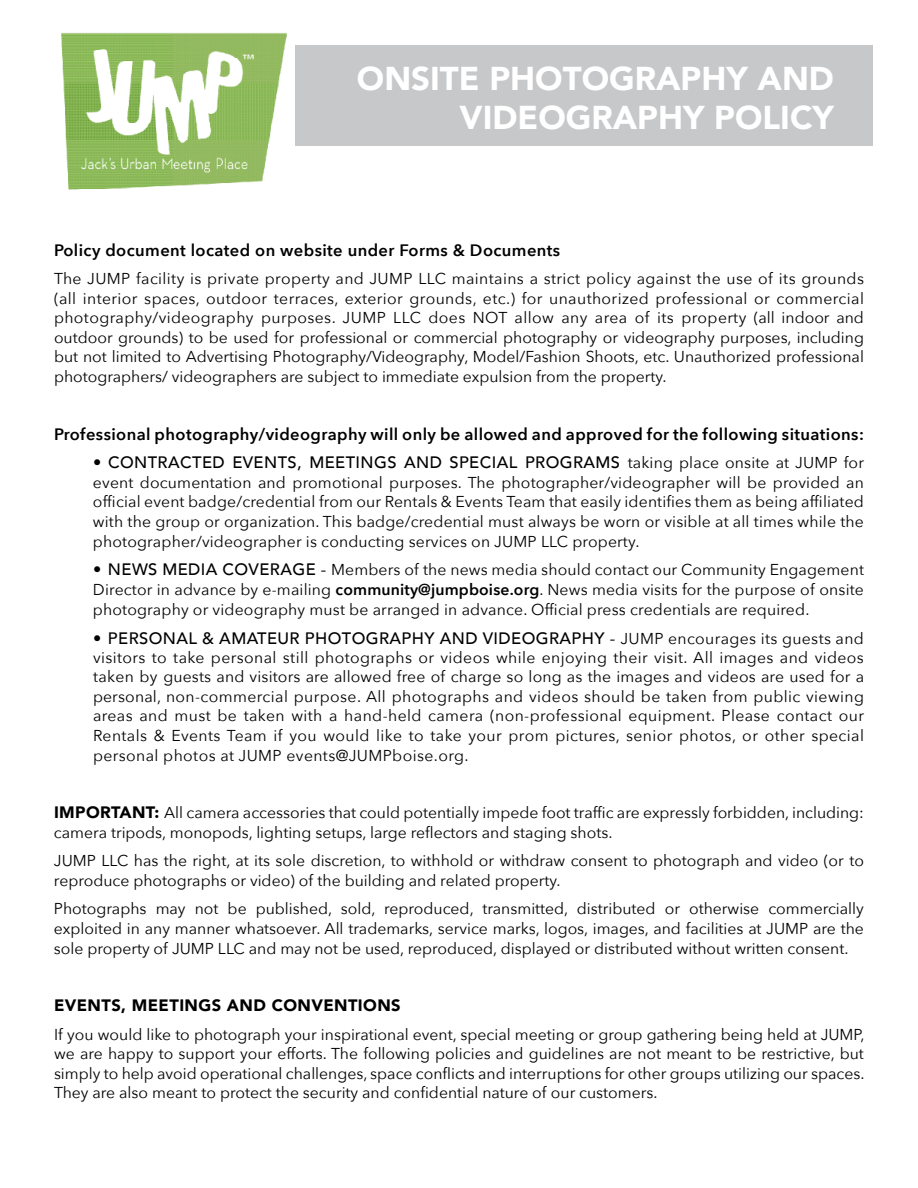
<style>
.page{position:relative;width:918px;height:1188px;background:#fff}
.page>*{position:absolute;margin:0;border:0;box-sizing:border-box;transform-origin:0 0}
.t1{font:900 33px/39.6px "Avenir";color:#fff;text-align:right}
.t2{font:600 16.5px "Avenir Next";letter-spacing:.025em;color:#000}
.t3{font:500 16.5px "Avenir";letter-spacing:.025em;color:#000}
.t4{font:900 16.5px "Avenir";letter-spacing:.025em;color:#000}
.t5{font:15.75px/19.5px "Avenir Next";color:#000;text-align:justify}
.s1{font-weight:400}
.s2{font-family:"Avenir Next";font-weight:400;font-size:15.75px}
.s3{font-family:"Avenir";font-size:16.5px}
.s4{font-family:"Avenir";font-weight:500;font-size:16.5px}
.s5{font-weight:600}
.s6{font-family:"Avenir";font-weight:900;font-size:16.5px}
</style>
<div class="page">
<div style="left:267px;top:46px;width:605px;height:100px;background:#c7c8ca"></div>
<img style="left:61px;top:32px;width:233px;height:158px">
<h1 class="t1" style="left:357px;top:58px;width:479px">ONSITE PHOTOGRAPHY AND<br>VIDEOGRAPHY POLICY</h1>
<p class="t2" style="left:54px;top:236px;width:508px">Policy document located on website under Forms &amp; Documents</p>
<p class="t5" style="left:54px;top:268px;width:812px">The JUMP facility is private property and JUMP LLC maintains a strict policy against the use of its grounds (all interior spaces, outdoor terraces, exterior grounds, etc.) for unauthorized professional or commercial photography/videography purposes. JUMP LLC does NOT allow any area of its property (all indoor and outdoor grounds) to be used for professional or commercial photography or videography purposes, including but not limited to Advertising Photography/Videography, Model/Fashion Shoots, etc. Unauthorized professional photographers/ videographers are subject to immediate expulsion from the property.</p>
<p class="t2" style="left:54px;top:420px;width:811px">Professional photography/videography will only be allowed and approved for the following situations:</p>
<p class="t3" style="left:93px;top:448px;width:772px"><span class="s1">•</span> CONTRACTED EVENTS, MEETINGS AND SPECIAL PROGRAMS <span class="s2">taking place onsite at JUMP for</span></p>
<p class="t5" style="left:93px;top:472px;width:773px">event documentation and promotional purposes. The photographer/videographer will be provided an official event badge/credential from our Rentals &amp; Events Team that easily identifies them as being affiliated with the group or organization. This badge/credential must always be worn or visible at all times while the photographer/videographer is conducting services on JUMP LLC property.</p>
<p class="t5" style="left:93px;top:559px;width:773px"><span class="s3">•</span> <span class="s4">NEWS MEDIA COVERAGE</span> <span class="s3">-</span> Members of the news media should contact our Community Engagement Director in advance by e-mailing <span class="s5">community@jumpboise.org</span>. News media visits for the purpose of onsite photography or videography must be arranged in advance. Official press credentials are required.</p>
<p class="t3" style="left:93px;top:623px;width:772px"><span class="s1">•</span> PERSONAL &amp; AMATEUR PHOTOGRAPHY AND VIDEOGRAPHY <span class="s1">-</span> <span class="s2">JUMP encourages its guests and</span></p>
<p class="t5" style="left:93px;top:647px;width:773px">visitors to take personal still photographs or videos while enjoying their visit. All images and videos taken by guests and visitors are allowed free of charge so long as the images and videos are used for a personal, non-commercial purpose. All photographs and videos should be taken from public viewing areas and must be taken with a hand-held camera (non-professional equipment. Please contact our Rentals &amp; Events Team if you would like to take your prom pictures, senior photos, or other special personal photos at JUMP events@JUMPboise.org.</p>
<p class="t5" style="left:54px;top:802px;width:812px"><span class="s6">IMPORTANT:</span> All camera accessories that could potentially impede foot traffic are expressly forbidden, including: camera tripods, monopods, lighting setups, large reflectors and staging shots.</p>
<p class="t5" style="left:54px;top:851px;width:812px">JUMP LLC has the right, at its sole discretion, to withhold or withdraw consent to photograph and video (or to reproduce photographs or video) of the building and related property.</p>
<p class="t5" style="left:54px;top:898px;width:811px">Photographs may not be published, sold, reproduced, transmitted, distributed or otherwise commercially exploited in any manner whatsoever. All trademarks, service marks, logos, images, and facilities at JUMP are the sole property of JUMP LLC and may not be used, reproduced, displayed or distributed without written consent.</p>
<p class="t4" style="left:54px;top:991px;width:348px">EVENTS, MEETINGS AND CONVENTIONS</p>
<p class="t5" style="left:54px;top:1024px;width:812px">If you would like to photograph your inspirational event, special meeting or group gathering being held at JUMP, we are happy to support your efforts. The following policies and guidelines are not meant to be restrictive, but simply to help avoid operational challenges, space conflicts and interruptions for other groups utilizing our spaces.<br>They are also meant to protect the security and confidential nature of our customers.</p>
</div>
